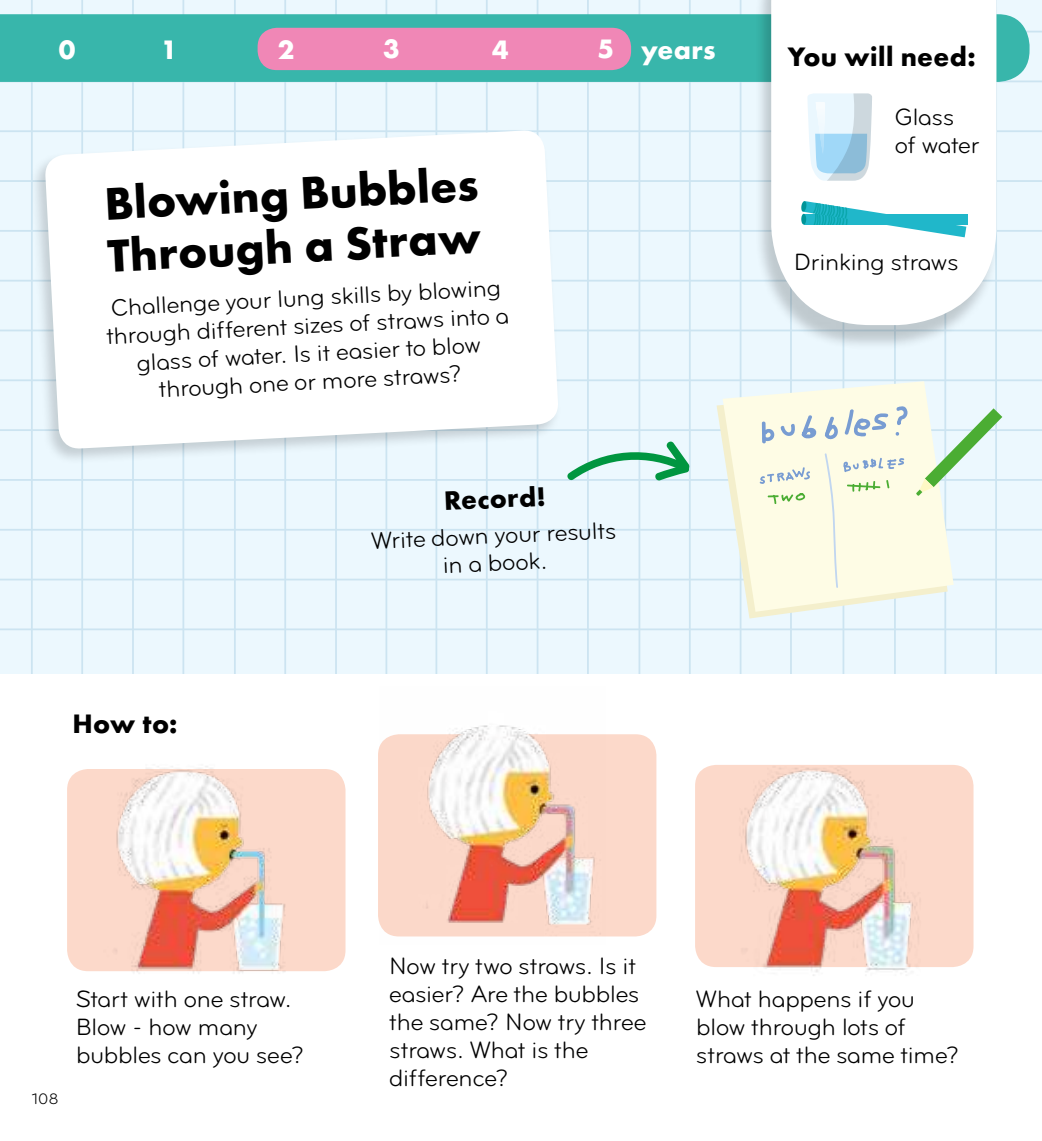
<style>
.page{position:relative;width:1042px;height:1141px;background:#ecf8fe}
.page>*{position:absolute;margin:0;border:0;box-sizing:border-box;transform-origin:0 0}
.t1{font:700 42px/52.5px "Futura";color:#000}
.t2{font:24.5px/28px "Okido";letter-spacing:-.02em;color:#000}
.t3{font:700 24.5px "Futura";letter-spacing:.015em;color:#000}
.t4{font:700 24.5px "Futura";letter-spacing:.01em;color:#fff}
.t5{font:15.75px "Okido";color:#000}
</style>
<div class="page">
<hr style="left:31px;top:0;width:2px;height:1141px;background:#cce4f1">
<hr style="left:81px;top:0;width:2px;height:1141px;background:#cce4f1">
<hr style="left:132px;top:0;width:2px;height:1141px;background:#cce4f1">
<hr style="left:182px;top:0;width:2px;height:1141px;background:#cce4f1">
<hr style="left:234px;top:0;width:2px;height:1141px;background:#cce4f1">
<hr style="left:284px;top:0;width:2px;height:1141px;background:#cce4f1">
<hr style="left:335px;top:0;width:2px;height:1141px;background:#cce4f1">
<hr style="left:385px;top:0;width:2px;height:1141px;background:#cce4f1">
<hr style="left:435px;top:0;width:2px;height:1141px;background:#cce4f1">
<hr style="left:486px;top:0;width:2px;height:1141px;background:#cce4f1">
<hr style="left:537px;top:0;width:1px;height:1141px;background:#cce4f1">
<hr style="left:587px;top:0;width:2px;height:1141px;background:#cce4f1">
<hr style="left:638px;top:0;width:2px;height:1141px;background:#cce4f1">
<hr style="left:689px;top:0;width:2px;height:1141px;background:#cce4f1">
<hr style="left:740px;top:0;width:1px;height:1141px;background:#cce4f1">
<hr style="left:0;top:31px;width:1042px;height:1px;background:#cce4f1">
<hr style="left:0;top:81px;width:1042px;height:1px;background:#cce4f1">
<hr style="left:0;top:130px;width:1042px;height:2px;background:#cce4f1">
<hr style="left:0;top:180px;width:1042px;height:2px;background:#cce4f1">
<hr style="left:0;top:230px;width:1042px;height:2px;background:#cce4f1">
<hr style="left:0;top:280px;width:1042px;height:2px;background:#cce4f1">
<hr style="left:0;top:330px;width:1042px;height:1px;background:#cce4f1">
<hr style="left:0;top:379px;width:1042px;height:2px;background:#cce4f1">
<hr style="left:0;top:429px;width:1042px;height:2px;background:#cce4f1">
<hr style="left:0;top:479px;width:1042px;height:2px;background:#cce4f1">
<hr style="left:0;top:529px;width:1042px;height:2px;background:#cce4f1">
<hr style="left:0;top:579px;width:1042px;height:1px;background:#cce4f1">
<hr style="left:0;top:628px;width:1042px;height:2px;background:#cce4f1">
<div style="left:0;top:675px;width:1042px;height:466px;background:#fff"></div>
<svg style="left:0;top:14px;width:1029px;height:68px;fill:#38b6ab"></svg>
<div style="left:755px;top:0;width:243px;height:351px;background:#000;opacity:.19"></div>
<div style="left:771px;top:0;width:225px;height:313px;background:#fff"></div>
<div style="left:804px;top:214px;width:163px;height:11px;background:#20b7ca"></div>
<svg style="left:801px;top:201px;width:165px;height:36px"></svg>
<div style="left:29px;top:127px;width:532px;height:338px;background:#000;opacity:.17"></div>
<svg style="left:44px;top:129px;width:515px;height:321px;fill:#fff"></svg>
<svg style="left:567px;top:439px;width:112px;height:43px"></svg>
<div style="left:67px;top:769px;width:278px;height:202px;background:#fcd9ca;border-radius:21px"></div>
<div style="left:378px;top:734px;width:278px;height:202px;background:#fcd9ca;border-radius:21px"></div>
<div style="left:695px;top:765px;width:278px;height:202px;background:#fcd9ca;border-radius:21px"></div>
<img style="left:92px;top:766px;width:203px;height:208px">
<img style="left:379px;top:725px;width:226px;height:212px">
<img style="left:741px;top:765px;width:233px;height:211px">
<svg style="left:807px;top:93px;width:65px;height:88px"></svg>
<div style="left:258px;top:28px;width:373px;height:42px;background:#f087b6;border-radius:19px"></div>
<svg style="left:679px;top:313px;width:338px;height:343px"></svg>
<svg style="left:716px;top:388px;width:231px;height:230px"></svg>
<svg style="left:722px;top:381px;width:231px;height:231px;fill:#fefce5"></svg>
<svg style="left:916px;top:408px;width:86px;height:88px"></svg>
<svg style="left:761px;top:423px;width:34px;height:20px"></svg>
<svg style="left:801px;top:414px;width:16px;height:25px"></svg>
<svg style="left:824px;top:409px;width:65px;height:31px"></svg>
<svg style="left:759px;top:467px;width:51px;height:17px"></svg>
<svg style="left:895px;top:406px;width:12px;height:19px"></svg>
<svg style="left:895px;top:432px;width:5px;height:4px"></svg>
<svg style="left:767px;top:493px;width:38px;height:11px"></svg>
<svg style="left:824px;top:453px;width:80px;height:135px"></svg>
<p class="t4" style="left:59px;top:38px;width:18px">0</p>
<p class="t4" style="left:161px;top:39px;width:18px">1</p>
<p class="t4" style="left:278px;top:39px;width:18px">2</p>
<p class="t4" style="left:383px;top:38px;width:18px">3</p>
<p class="t4" style="left:492px;top:39px;width:18px">4</p>
<p class="t4" style="left:597px;top:38px;width:119px">5 years</p>
<p class="t3" style="left:788px;top:46px;width:189px">You will need:</p>
<h1 class="t1" style="left:103px;top:181px;width:375px;rotate:-3deg">Blowing Bubbles<br>Through a Straw</h1>
<p class="t2" style="left:104px;top:296px;width:404px;text-align:center;rotate:-3deg">Challenge your lung skills by blowing through different sizes of straws into a glass of water.Is it easier to blow through one or m ore straws?</p>
<p class="t3" style="left:73px;top:713px;width:107px">How to:</p>
<p class="t3" style="left:443px;top:490px;width:103px;rotate:-3deg">Record!</p>
<p class="t2" style="left:371px;top:530px;width:247px;line-height:27.1px;text-align:center;rotate:-3deg">W rite down your results in a book.</p>
<p class="t2" style="left:895px;top:105px;width:86px">Glass of water</p>
<p class="t2" style="left:794px;top:251px;width:166px">Drinking straws</p>
<p class="t5" style="left:32px;top:1093px;width:29px">108</p>
<p class="t2" style="left:389px;top:954px;width:259px">Now try two straws. Is it easier? Are the bubbles the same? Now try three straws. What is the difference?</p>
<p class="t2" style="left:76px;top:987px;width:230px">Start with one straw.<br>Blow - how many bubbles can you see?</p>
<p class="t2" style="left:696px;top:987px;width:265px">What happens if you blow through lots of straws at the same time?</p>
</div>
